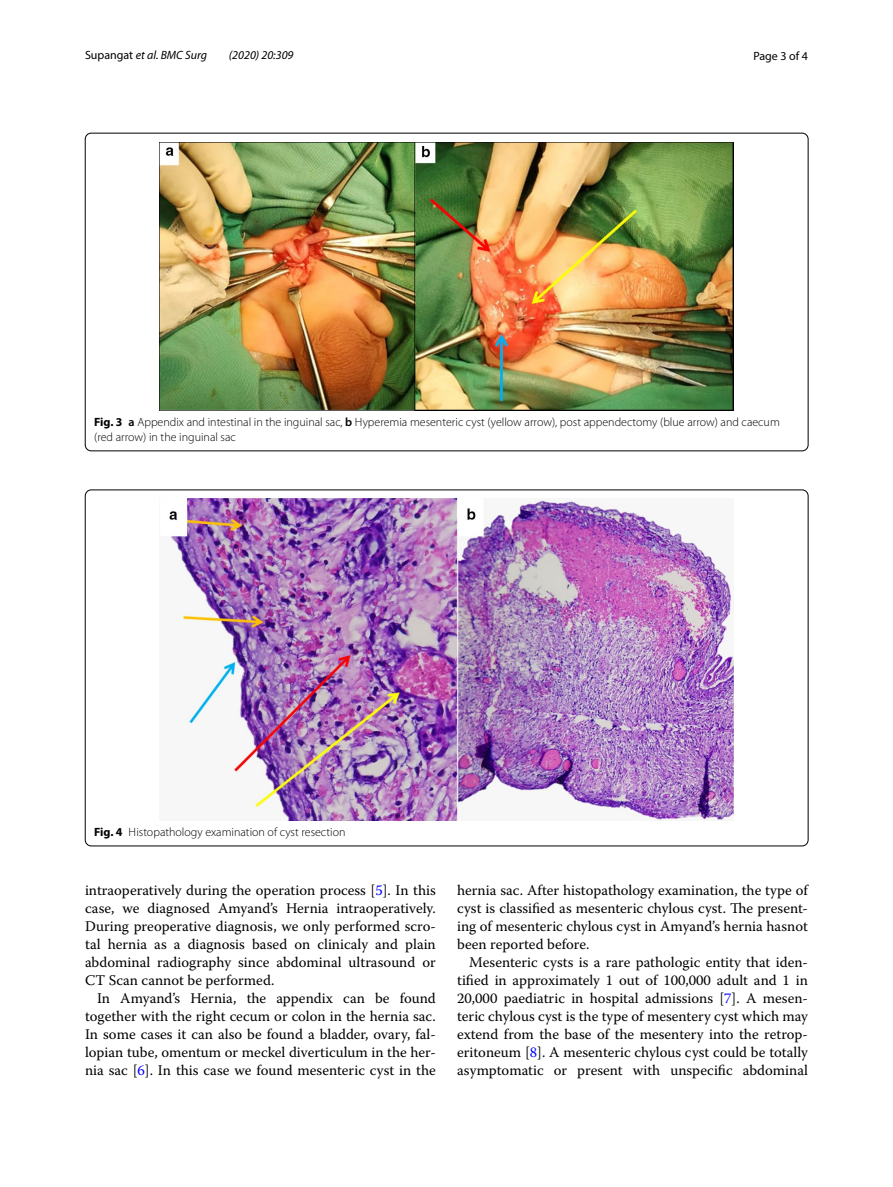
<style>
.page{position:relative;width:893px;height:1187px;background:#fff}
.page>*{position:absolute;margin:0;border:0;box-sizing:border-box;transform-origin:0 0}
.t1{font:14.7px/18px "Warnock Pro";color:#000;text-align:justify}
.t2{font:300 12px/15px "Myriad Pro";color:#000}
.t3{font:italic 12px "Myriad Pro";color:#000}
.t4{font:12px "Myriad Pro";color:#000}
.s1{font-style:normal}
.s2{font-weight:700}
.s3{font-weight:600}
.s4{color:#00f}
</style>
<div class="page">
<img style="left:160px;top:142px;width:574px;height:268px">
<img style="left:169px;top:499px;width:565px;height:321px">
<p class="t3" style="left:85px;top:48px;width:123px"><span class="s1">Supangat</span> et al. BMC Surg</p>
<p class="t3" style="left:229px;top:48px;width:66px">(2020) 20:309</p>
<p class="t4" style="left:753px;top:48px;width:56px">Page 3 of 4</p>
<p class="t2" style="left:94px;top:414px;width:687px"><span class="s2">Fig. 3</span> <span class="s3">a</span> Appendix and intestinal in the inguinal sac, <span class="s3">b</span> Hyperemia mesenteric cyst (yellow arrow), post appendectomy (blue arrow) and caecum (red arrow) in the inguinal sac</p>
<p class="t2" style="left:94px;top:824px;width:253px"><span class="s2">Fig. 4</span> Histopathology examination of cyst resection</p>
<p class="t1" style="left:85px;top:880px;width:352px">intraoperatively during the operation process [<span class="s4">5</span>]. In this case, we diagnosed Amyand’s Hernia intraoperatively.<br>During preoperative diagnosis, we only performed scro&shy;tal hernia as a diagnosis based on clinicaly and plain abdominal radiography since abdominal ultrasound or CT Scan cannot be performed.</p>
<p class="t1" style="left:85px;top:988px;width:352px;text-indent:12px">In Amyand’s Hernia, the appendix can be found together with the right cecum or colon in the hernia sac.<br>In some cases it can also be found a bladder, ovary, fal&shy;lopian tube, omentum or meckel diverticulum in the her&shy;nia sac [<span class="s4">6</span>]. In this case we found mesenteric cyst in the</p>
<p class="t1" style="left:457px;top:880px;width:352px">hernia sac. After histopathology examination, the type of cyst is classified as mesenteric chylous cyst. The present&shy;ing of mesenteric chylous cyst in Amyand’s hernia hasnot been reported before.</p>
<p class="t1" style="left:457px;top:952px;width:352px;text-indent:12px">Mesenteric cysts is a rare pathologic entity that iden&shy;tified in approximately 1 out of 100,000 adult and 1 in 20,000 paediatric in hospital admissions [<span class="s4">7</span>]. A mesen&shy;teric chylous cyst is the type of mesentery cyst which may extend from the base of the mesentery into the retrop&shy;eritoneum [<span class="s4">8</span>]. A mesenteric chylous cyst could be totally asymptomatic or present with unspecific abdominal</p>
</div>
